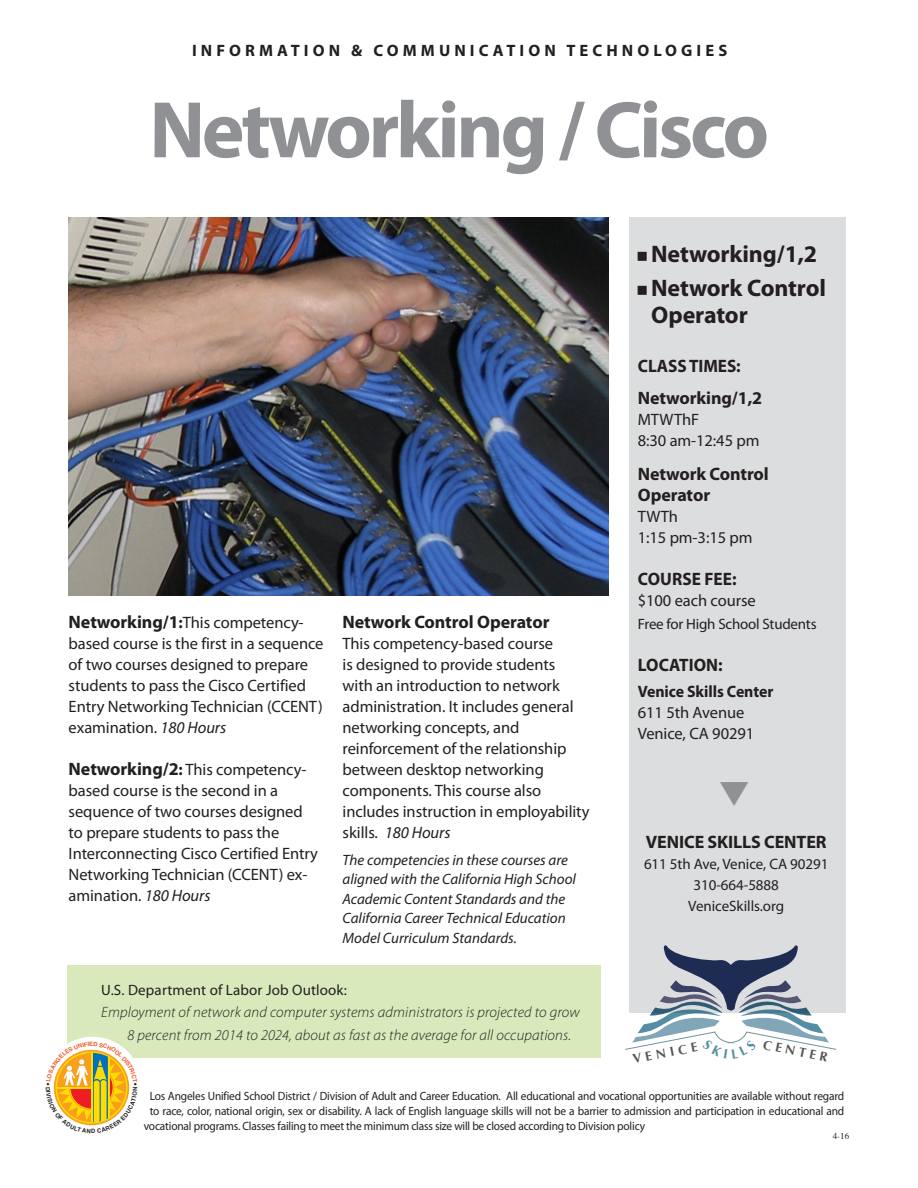
<style>
.page{position:relative;width:918px;height:1188px;background:#fff}
.page>*{position:absolute;margin:0;border:0;box-sizing:border-box;transform-origin:0 0}
.COURSE{font:700 81px "Myriad Pro";letter-spacing:-.045em;color:#8f9194}
.t1{font:700 24px/27px "Myriad Pro";letter-spacing:-.005em;color:#231f20}
.INFO{font:700 18px/21px "Myriad Pro";letter-spacing:-.005em;color:#231f20}
.LOCATION{font:700 18px "Myriad Pro";letter-spacing:-.005em;color:#231f20;scale:.96 1}
.INFO-2{font:700 18px "Myriad Pro";letter-spacing:-.005em;color:#231f20;scale:.96 1}
.INFO-3{font:16.5px/21px "Myriad Pro";letter-spacing:-.005em;color:#231f20}
.SECTOR{font:700 16.5px "Myriad Pro";letter-spacing:.245em;color:#231f20}
.NUMBER{font:700 16.5px "Myriad Pro";letter-spacing:-.005em;color:#231f20;scale:.96 1}
._11-17{font:italic 15px/19.5px "Myriad Pro";color:#231f20}
.t2{font:italic 300 15px/22.5px "Myriad Pro";letter-spacing:.01em;color:#231f20}
.INFO-4{font:15px "Myriad Pro";letter-spacing:-.005em;color:#231f20}
.t3{font:700 13.05px "Optima";color:#565455}
.t4{font:12px "Myriad Pro";letter-spacing:-.015em;color:#231f20;scale:.95 1}
.t5{font:700 10.8px "Helvetica";color:#231f20}
.t6{font:9px "Times";color:#231f20}
.s1{font-weight:700;font-size:18px}
.s2{font-weight:700}
.s3{font-style:italic}
</style>
<div class="page">
<img style="left:69px;top:217px;width:540px;height:379px">
<div style="left:68px;top:966px;width:534px;height:92px;background:#d9e9bc"></div>
<div style="left:629px;top:217px;width:216px;height:796px;background:#dcdddf"></div>
<div style="left:43px;top:1037px;width:99px;height:98px;background:#fff;border-radius:50%"></div>
<svg style="left:53px;top:1042px;width:80px;height:84px"></svg>
<svg style="left:625px;top:945px;width:212px;height:105px"></svg>
<p class="SECTOR" style="left:192px;top:39px;width:537px">INFORMATION &amp; COMMUNICATION TECHNOLOGIES</p>
<p class="COURSE" style="left:149px;top:77px;width:622px">Networking / Cisco</p>
<p class="INFO-3" style="left:69px;top:612px;width:256px"><span class="s1">Networking/1</span><span class="s2">:</span>This competency&shy;based course is the first in a sequence of two courses designed to prepare students to pass the Cisco Certified Entry Networking Technician (CCENT) examination. <span class="s3">180 Hours</span></p>
<p class="INFO-3" style="left:69px;top:758px;width:251px"><span class="s1">Networking/2</span><span class="s2">:</span> This competency&shy;based course is the second in a sequence of two courses designed to prepare students to pass the<br>Interconnecting Cisco Certified Entry<br>Networking Technician (CCENT) ex&shy;amination. <span class="s3">180 Hours</span></p>
<p class="INFO" style="left:343px;top:611px;width:208px">Network Control Operator</p>
<p class="INFO-3" style="left:343px;top:633px;width:248px">This competency-based course<br>is designed to provide students with an introduction to network administration. It includes general networking concepts, and reinforcement of the relationship between desktop networking components. This course also includes instruction in employability skills. <span class="s3">180 Hours</span></p>
<p class="_11-17" style="left:343px;top:850px;width:235px">The competencies in these courses are aligned with the California High School Academic Content Standards and the California Career Technical Education Model Curriculum Standards.</p>
<p class="INFO-4" style="left:101px;top:981px;width:247px">U.S. Department of Labor Job Outlook:</p>
<p class="t2" style="left:128px;top:1001px;width:454px;text-indent:-26px">Employment of network and computer systems administrators is projected to grow<br>8 percent from 2014 to 2024, about as fast as the average for all occupations.</p>
<p class="t5" style="left:46px;top:1076px;width:5px">•</p>
<p class="t5" style="left:133px;top:1076px;width:5px">•</p>
<p class="t1" style="left:651px;top:240px;width:168px">Networking/1,2</p>
<p class="t1" style="left:651px;top:273px;width:176px">Network Control<br>Operator</p>
<p class="LOCATION" style="left:638px;top:354px;width:108px">CLASS TIMES:</p>
<p class="INFO" style="left:638px;top:387px;width:126px">Networking/1,2</p>
<p class="INFO-3" style="left:638px;top:409px;width:63px">MTWThF</p>
<p class="INFO-3" style="left:638px;top:430px;width:123px">8:30 am-12:45 pm</p>
<p class="INFO" style="left:638px;top:463px;width:133px">Network Control<br>Operator</p>
<p class="INFO-3" style="left:638px;top:506px;width:42px">TWTh</p>
<p class="INFO-3" style="left:638px;top:527px;width:116px">1:15 pm-3:15 pm</p>
<p class="INFO-2" style="left:638px;top:568px;width:104px">COURSE FEE:</p>
<p class="INFO-3" style="left:638px;top:590px;width:120px">$100 each course</p>
<p class="INFO-4" style="left:638px;top:615px;width:180px">Free for High School Students</p>
<p class="LOCATION" style="left:638px;top:653px;width:90px">LOCATION:</p>
<p class="NUMBER" style="left:638px;top:680px;width:143px">Venice Skills Center</p>
<p class="INFO-3" style="left:638px;top:701px;width:118px">611 5th Avenue<br>Venice, CA 90291</p>
<p class="INFO" style="left:646px;top:831px;width:182px">VENICE SKILLS CENTER</p>
<p class="INFO-4" style="left:644px;top:855px;width:186px">611 5th Ave, Venice, CA 90291</p>
<p class="INFO-4" style="left:694px;top:876px;width:87px">310-664-5888</p>
<p class="INFO-4" style="left:688px;top:897px;width:97px">VeniceSkills.org</p>
<p class="t3" style="left:631px;top:1052px;width:67px;rotate:-11deg">VENICE</p>
<p class="t3" style="left:765px;top:1037px;width:67px;rotate:11deg">CENTER</p>
<p class="t4" style="left:150px;top:1088px;width:733px">Los Angeles Unified School District / Division of Adult and Career Education. All educational and vocational opportunities are available without regard</p>
<p class="t4" style="left:150px;top:1103px;width:733px">to race, color, national origin, sex or disability. A lack of English language skills will not be a barrier to admission and participation in educational and</p>
<p class="t4" style="left:144px;top:1118px;width:529px">vocational programs. Classes failing to meet the minimum class size will be closed according to Division policy</p>
<p class="t6" style="left:833px;top:1128px;width:18px">4-16</p>
</div>
